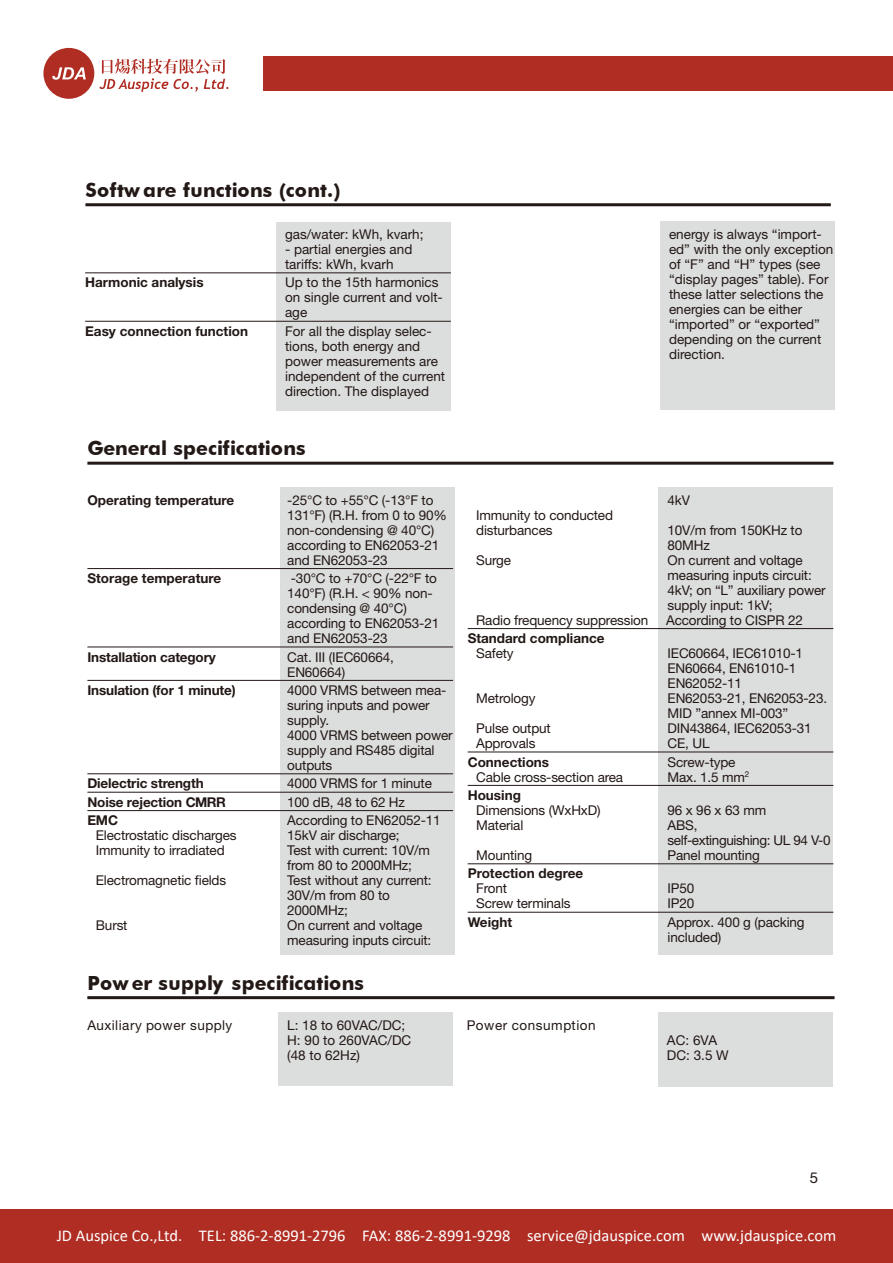
<style>
.page{position:relative;width:893px;height:1263px;background:#fff}
.page>*{position:absolute;margin:0;border:0;box-sizing:border-box;transform-origin:0 0}
.t1{font:700 19.5px "Futura BT";letter-spacing:.01em;color:#221815}
.t2{font:16.5px "Calibri";color:#fff}
.t3{font:15px "Helvetica Neue LT Pro";color:#221815}
.t4{font:13.5px/15px "Helvetica Neue LT Pro";letter-spacing:-.01em;color:#221815}
.t5{font:700 13.5px "Helvetica Neue LT Pro";color:#221815}
.t6{font:13.5px "Helvetica Neue LT Pro";letter-spacing:.035em;color:#221815}
.t7{font:13.5px/15px "Helvetica Neue LT Pro";letter-spacing:-.03em;color:#221815}
.t8{font:13.5px "Helvetica Neue LT Pro";letter-spacing:.255em;color:#221815}
</style>
<div class="page">
<div style="left:658px;top:1012px;width:174px;height:74px;background:#dcdddd"></div>
<div style="left:279px;top:1013px;width:174px;height:73px;background:#dcdddd"></div>
<hr style="left:87px;top:996px;width:748px;height:3px;background:#221815">
<div style="left:280px;top:487px;width:174px;height:468px;background:#dcdddd"></div>
<div style="left:658px;top:487px;width:175px;height:468px;background:#dcdddd"></div>
<hr style="left:468px;top:628px;width:365px;height:1px;background:#221815">
<hr style="left:468px;top:752px;width:365px;height:1px;background:#221815">
<hr style="left:468px;top:785px;width:365px;height:1px;background:#221815">
<hr style="left:468px;top:863px;width:365px;height:1px;background:#221815">
<hr style="left:468px;top:912px;width:365px;height:1px;background:#221815">
<hr style="left:87px;top:568px;width:366px;height:1px;background:#221815">
<hr style="left:87px;top:647px;width:366px;height:1px;background:#221815">
<hr style="left:87px;top:680px;width:366px;height:1px;background:#221815">
<hr style="left:87px;top:773px;width:366px;height:1px;background:#221815">
<hr style="left:87px;top:792px;width:366px;height:1px;background:#221815">
<hr style="left:87px;top:810px;width:366px;height:1px;background:#221815">
<hr style="left:87px;top:462px;width:746px;height:3px;background:#221815">
<hr style="left:85px;top:203px;width:746px;height:3px;background:#221815">
<div style="left:660px;top:221px;width:175px;height:189px;background:#dcdddd"></div>
<div style="left:277px;top:222px;width:174px;height:189px;background:#dcdddd"></div>
<hr style="left:85px;top:272px;width:366px;height:1px;background:#221815">
<hr style="left:85px;top:321px;width:366px;height:1px;background:#221815">
<div style="left:0;top:1209px;width:893px;height:54px;background:#af2d23"></div>
<div style="left:43px;top:48px;width:51px;height:51px;background:#af2d23;border-radius:50%"></div>
<svg style="left:100px;top:59px;width:128px;height:33px"></svg>
<svg style="left:52px;top:67px;width:34px;height:13px"></svg>
<div style="left:263px;top:56px;width:630px;height:34px;background:#af2d23"></div>
<h1 class="t1" style="left:85px;top:178px;width:257px">Softw are functions (cont.)</h1>
<p class="t4" style="left:285px;top:226px;width:140px">gas/water: kWh, kvarh;</p>
<p class="t4" style="left:285px;top:241px;width:129px">- partial energies and tariffs: kWh, kvarh</p>
<p class="t5" style="left:85px;top:274px;width:120px">Harmonic analysis</p>
<p class="t4" style="left:285px;top:275px;width:159px">Up to the 15th harmonics on single current and volt&shy;age</p>
<p class="t5" style="left:85px;top:323px;width:164px">Easy connection function</p>
<p class="t4" style="left:285px;top:323px;width:162px">For all the display selec&shy;tions, both energy and power measurements are independent of the current direction. The displayed</p>
<p class="t4" style="left:669px;top:226px;width:166px">energy is always “import&shy;ed” with the only exception of “F” and “H” types (see “display pages” table). For these latter selections the energies can be either “imported” or “exported” depending on the current direction.</p>
<h1 class="t1" style="left:87px;top:436px;width:220px">General specifications</h1>
<p class="t5" style="left:87px;top:491px;width:148px">Operating temperature</p>
<p class="t4" style="left:287px;top:492px;width:161px">-25°C to +55°C (-13°F to<br>131°F) (R.H. from 0 to 90% non-condensing @ 40°C) according to EN62053-21 and EN62053-23</p>
<p class="t5" style="left:87px;top:570px;width:135px">Storage temperature</p>
<p class="t4" style="left:287px;top:570px;width:153px">-30°C to +70°C (-22°F to<br>140°F) (R.H. &lt; 90% non&shy;condensing @ 40°C) according to EN62053-21 and EN62053-23</p>
<p class="t5" style="left:87px;top:648px;width:130px">Installation category</p>
<p class="t4" style="left:287px;top:649px;width:108px">Cat. III (IEC60664,<br>EN60664)</p>
<p class="t5" style="left:87px;top:682px;width:150px">Insulation (for 1 minute)</p>
<p class="t4" style="left:287px;top:682px;width:167px">4000 VRMS between mea&shy;suring inputs and power supply.<br>4000 VRMS between power supply and RS485 digital outputs</p>
<p class="t5" style="left:87px;top:775px;width:118px">Dielectric strength</p>
<p class="t4" style="left:287px;top:776px;width:146px">4000 VRMS for 1 minute</p>
<p class="t5" style="left:87px;top:793px;width:140px">Noise rejection CMRR</p>
<p class="t4" style="left:287px;top:794px;width:119px">100 dB, 48 to 62 Hz</p>
<p class="t5" style="left:87px;top:812px;width:32px">EMC</p>
<p class="t4" style="left:287px;top:813px;width:155px">According to EN62052-11</p>
<p class="t4" style="left:96px;top:828px;width:142px">Electrostatic discharges</p>
<p class="t4" style="left:287px;top:828px;width:114px">15kV air discharge;</p>
<p class="t4" style="left:96px;top:843px;width:130px">Immunity to irradiated</p>
<p class="t4" style="left:287px;top:843px;width:144px">Test with current: 10V/m from 80 to 2000MHz;</p>
<p class="t4" style="left:96px;top:872px;width:132px">Electromagnetic fields</p>
<p class="t4" style="left:287px;top:872px;width:146px">Test without any current:<br>30V/m from 80 to<br>2000MHz;</p>
<p class="t4" style="left:96px;top:917px;width:33px">Burst</p>
<p class="t4" style="left:287px;top:917px;width:146px">On current and voltage measuring inputs circuit:</p>
<h1 class="t1" style="left:87px;top:971px;width:278px">Pow er supply specifications</h1>
<p class="t4" style="left:476px;top:507px;width:138px">Immunity to conducted disturbances</p>
<p class="t4" style="left:668px;top:492px;width:24px">4kV</p>
<p class="t4" style="left:668px;top:522px;width:136px">10V/m from 150KHz to<br>80MHz</p>
<p class="t4" style="left:476px;top:552px;width:36px">Surge</p>
<p class="t4" style="left:668px;top:552px;width:160px">On current and voltage measuring inputs circuit:<br>4kV; on “L” auxiliary power supply input: 1kV;</p>
<p class="t4" style="left:476px;top:612px;width:174px">Radio frequency suppression</p>
<p class="t4" style="left:666px;top:612px;width:138px">According to CISPR 22</p>
<p class="t5" style="left:468px;top:630px;width:138px">Standard compliance</p>
<p class="t4" style="left:476px;top:645px;width:39px">Safety</p>
<p class="t4" style="left:667px;top:645px;width:137px">IEC60664, IEC61010-1<br>EN60664, EN61010-1<br>EN62052-11</p>
<p class="t4" style="left:476px;top:690px;width:61px">Metrology</p>
<p class="t4" style="left:668px;top:690px;width:161px">EN62053-21, EN62053-23.<br>MID ”annex MI-003”</p>
<p class="t4" style="left:476px;top:720px;width:76px">Pulse output</p>
<p class="t4" style="left:668px;top:720px;width:146px">DIN43864, IEC62053-31</p>
<p class="t4" style="left:476px;top:735px;width:61px">Approvals</p>
<p class="t4" style="left:667px;top:735px;width:44px">CE, UL</p>
<p class="t5" style="left:468px;top:753px;width:83px">Connections</p>
<p class="t4" style="left:668px;top:754px;width:69px">Screw-type</p>
<p class="t4" style="left:476px;top:769px;width:149px">Cable cross-section area</p>
<p class="t4" style="left:667px;top:769px;width:83px">Max. 1.5 mm<sup>2</sup></p>
<p class="t5" style="left:468px;top:787px;width:55px">Housing</p>
<p class="t4" style="left:476px;top:802px;width:126px">Dimensions (WxHxD)</p>
<p class="t8" style="left:668px;top:802px;width:100px">96x96x63mm</p>
<p class="t4" style="left:476px;top:817px;width:49px">Material</p>
<p class="t7" style="left:668px;top:817px;width:164px">ABS,<br>self-extinguishing: UL 94 V-0</p>
<p class="t4" style="left:476px;top:847px;width:57px">Mounting</p>
<p class="t4" style="left:667px;top:847px;width:94px">Panel mounting</p>
<p class="t5" style="left:468px;top:865px;width:117px">Protection degree</p>
<p class="t4" style="left:476px;top:881px;width:32px">Front</p>
<p class="t4" style="left:667px;top:881px;width:28px">IP50</p>
<p class="t4" style="left:476px;top:896px;width:96px">Screw terminals</p>
<p class="t4" style="left:668px;top:896px;width:28px">IP20</p>
<p class="t5" style="left:468px;top:913px;width:46px">Weight</p>
<p class="t4" style="left:668px;top:914px;width:139px">Approx. 400 g (packing included)</p>
<p class="t6" style="left:87px;top:1017px;width:146px">Auxiliary power supply</p>
<p class="t4" style="left:287px;top:1017px;width:126px">L: 18 to 60VAC/DC;<br>H: 90 to 260VAC/DC (48 to 62Hz)</p>
<p class="t6" style="left:467px;top:1017px;width:130px">Power consumption</p>
<p class="t4" style="left:667px;top:1032px;width:64px">AC: 6VA<br>DC: 3.5 W</p>
<p class="t3" style="left:810px;top:1169px;width:10px">5</p>
<p class="t2" style="left:57px;top:1224px;width:781px">JD Auspice Co.,Ltd. TEL: 886-2-8991-2796 FAX: 886-2-8991-9298 service@jdauspice.com www.jdauspice.com</p>
</div>
